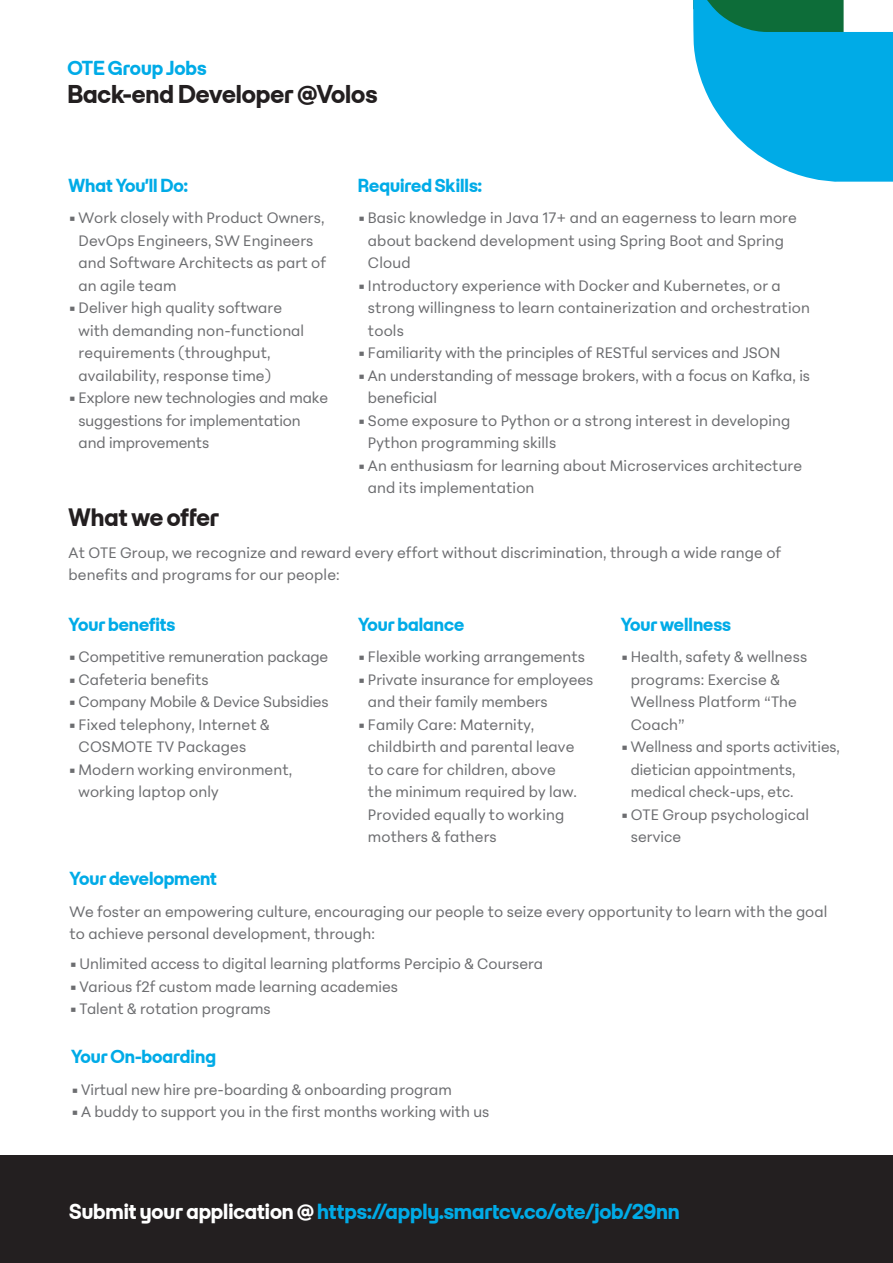
<style>
.page{position:relative;width:893px;height:1263px;background:#fff}
.page>*{position:absolute;margin:0;border:0;box-sizing:border-box;transform-origin:0 0}
.t1{font:700 24.6px "BT Cosmo";letter-spacing:-.005em;color:#231f20}
.t2{font:700 24px "BT Cosmo";color:#231f20}
.t3{font:700 20.85px "BT Cosmo";color:#00abe7}
.t4{font:700 19.35px "BT Cosmo";letter-spacing:-.005em;color:#00abe7}
.t5{font:700 18px "BT Cosmo";color:#00abe7}
.t6{font:15px/22.5px "Peridot PE";letter-spacing:.01em;color:#6c6d70}
.t7{font:15px/22.5px "Peridot PE";letter-spacing:-.01em;color:#6c6d70}
.s1{color:#fff}
</style>
<div class="page">
<svg style="left:693px;top:0;width:200px;height:182px"></svg>
<div style="left:0;top:1155px;width:893px;height:108px;background:#231f20"></div>
<p class="t4" style="left:67px;top:56px;width:141px">OTE Group Jobs</p>
<h1 class="t1" style="left:67px;top:78px;width:311px">Back-end Developer @Volos</h1>
<p class="t5" style="left:69px;top:174px;width:121px">What You'll Do:</p>
<p class="t6" style="left:79px;top:205px;width:249px;text-indent:-10px">•Work closely with Product Owners,<br>DevOps Engineers, SW Engineers and Software Architects as part of an agile team</p>
<p class="t6" style="left:79px;top:295px;width:227px;text-indent:-10px">•Deliver high quality software with demanding non-functional requirements (throughput, availability, response time)</p>
<p class="t7" style="left:79px;top:385px;width:251px;text-indent:-10px">• Explore new technologies and make suggestions for implementation and improvements</p>
<p class="t5" style="left:358px;top:174px;width:126px">Required Skills:</p>
<p class="t6" style="left:368px;top:205px;width:430px;text-indent:-10px">•Basic knowledge in Java 17+ and an eagerness to learn more about backend development using Spring Boot and Spring<br>Cloud</p>
<p class="t6" style="left:368px;top:273px;width:443px;text-indent:-10px">• Introductory experience with Docker and Kubernetes, or a strong willingness to learn containerization and orchestration tools</p>
<p class="t6" style="left:358px;top:340px;width:424px">• Familiarity with the principles of RESTful services and JSON</p>
<p class="t6" style="left:368px;top:363px;width:444px;text-indent:-10px">•An understanding of message brokers, with a focus on Kafka, is beneficial</p>
<p class="t6" style="left:368px;top:408px;width:424px;text-indent:-10px">•Some exposure to Python or a strong interest in developing<br>Python programming skills</p>
<p class="t6" style="left:368px;top:453px;width:436px;text-indent:-10px">•An enthusiasm for learning about Microservices architecture and its implementation</p>
<h2 class="t2" style="left:69px;top:502px;width:152px">What we offer</h2>
<p class="t6" style="left:69px;top:539px;width:714px">At OTE Group, we recognize and reward every effort without discrimination, through a wide range of benefits and programs for our people:</p>
<p class="t5" style="left:69px;top:613px;width:108px">Your benefits</p>
<p class="t7" style="left:69px;top:644px;width:261px">•Competitive remuneration package</p>
<p class="t6" style="left:69px;top:667px;width:141px">•Cafeteria benefits</p>
<p class="t7" style="left:69px;top:689px;width:262px">•Company Mobile &amp; Device Subsidies</p>
<p class="t6" style="left:79px;top:712px;width:193px;text-indent:-10px">• Fixed telephony, Internet &amp;<br>COSMOTE TV Packages</p>
<p class="t6" style="left:79px;top:757px;width:215px;text-indent:-10px">•Modern working environment, working laptop only</p>
<p class="t5" style="left:358px;top:613px;width:108px">Your balance</p>
<p class="t6" style="left:358px;top:644px;width:228px">• Flexible working arrangements</p>
<p class="t6" style="left:368px;top:667px;width:227px;text-indent:-10px">•Private insurance for employees and their family members</p>
<p class="t6" style="left:368px;top:712px;width:210px;text-indent:-10px">• Family Care: Maternity, childbirth and parental leave to care for children, above the minimum required by law.<br>Provided equally to working mothers &amp; fathers</p>
<p class="t5" style="left:621px;top:613px;width:112px">Your wellness</p>
<p class="t6" style="left:631px;top:644px;width:178px;text-indent:-10px">• Health, safety &amp; wellness programs: Exercise &amp;<br>Wellness Platform “The<br>Coach”</p>
<p class="t6" style="left:631px;top:734px;width:211px;text-indent:-10px">•Wellness and sports activities, dietician appointments, medical check-ups, etc.</p>
<p class="t6" style="left:631px;top:802px;width:180px;text-indent:-10px">•OTE Group psychological service</p>
<p class="t5" style="left:70px;top:867px;width:149px">Your development</p>
<p class="t6" style="left:70px;top:899px;width:759px">We foster an empowering culture, encouraging our people to seize every opportunity to learn with the goal to achieve personal development, through:</p>
<p class="t6" style="left:70px;top:951px;width:475px">•Unlimited access to digital learning platforms Percipio &amp; Coursera</p>
<p class="t6" style="left:70px;top:974px;width:330px">•Various f2f custom made learning academies</p>
<p class="t6" style="left:70px;top:996px;width:203px">• Talent &amp; rotation programs</p>
<p class="t5" style="left:71px;top:1045px;width:146px">Your On-boarding</p>
<p class="t6" style="left:71px;top:1076px;width:382px">•Virtual new hire pre-boarding &amp; onboarding program</p>
<p class="t6" style="left:71px;top:1099px;width:420px">•A buddy to support you in the first months working with us</p>
<h3 class="t3" style="left:69px;top:1198px;width:612px"><span class="s1">Submit your application @</span> https://apply.smartcv.co/ote/job/29nn</h3>
</div>
